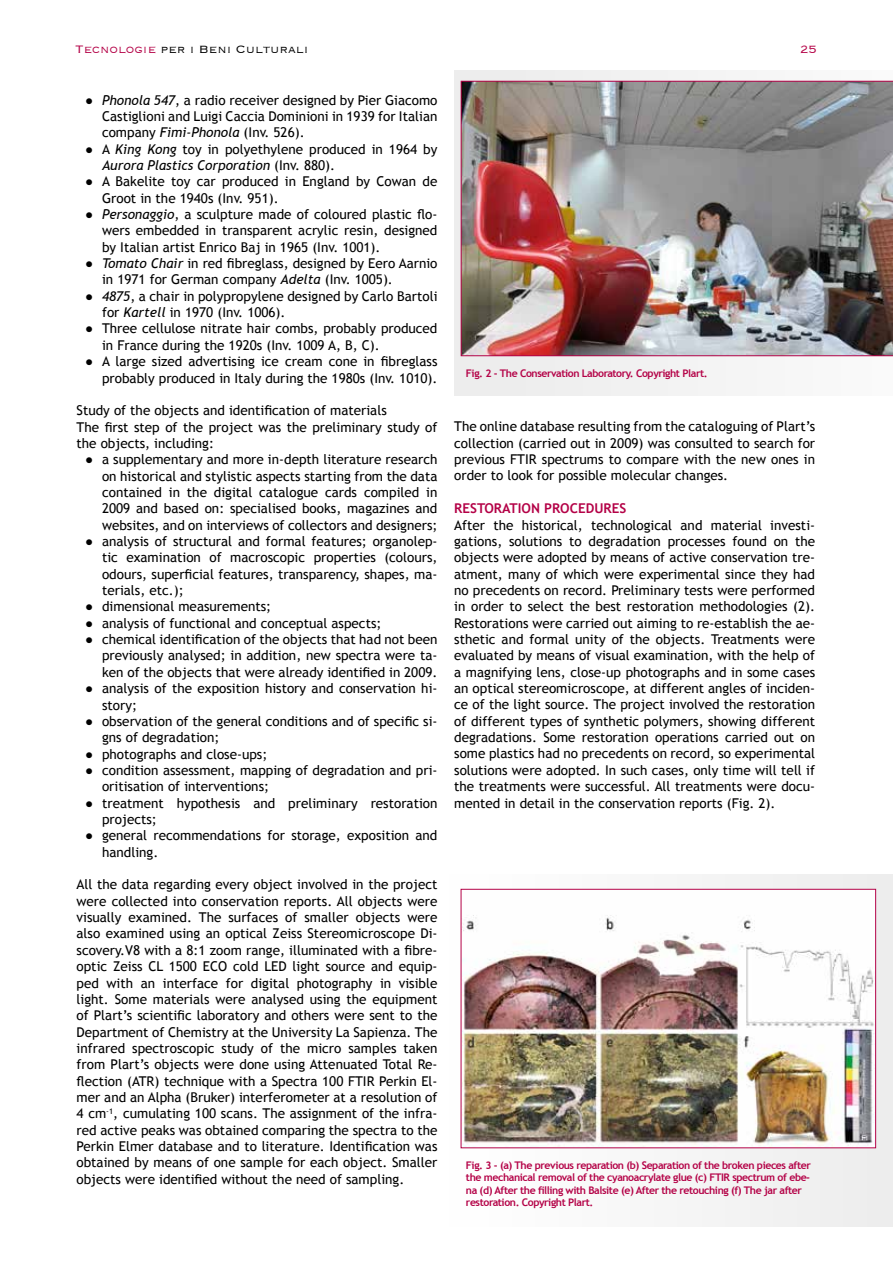
<style>
.page{position:relative;width:893px;height:1263px;background:#fff}
.page>*{position:absolute;margin:0;border:0;box-sizing:border-box;transform-origin:0 0}
.t1{font:300 14.1px "Copperplate";color:#000}
.t2{font:300 14.1px "Copperplate";color:#b40247}
.t3{font:13.5px/16.4px "Trebuchet MS";color:#000}
.t4{font:700 13.5px "Trebuchet MS";color:#b40247}
.t5{font:700 10.5px/12.6px "Trebuchet MS";letter-spacing:-.04em;color:#b40247}
.s1{color:#b40247}
.s2{font-family:"Arial"}
.s3{font-style:italic}
</style>
<div class="page">
<div style="left:454px;top:70px;width:439px;height:325px;background:#ededed"></div>
<img style="left:461px;top:81px;width:432px;height:275px">
<div style="left:450px;top:874px;width:443px;height:352px;background:#f8f8f8"></div>
<img style="left:463px;top:915px;width:411px;height:229px">
<div style="left:461px;top:889px;width:415px;height:259px;border:1px solid #b40247"></div>
<p class="t1" style="left:75px;top:40px;width:235px"><span class="s1">Tecnologie</span> per i Beni Culturali</p>
<p class="t2" style="left:800px;top:40px;width:19px">25</p>
<p class="t3" style="left:102px;top:92px;width:337px;text-align:justify;text-indent:-17px"><span class="s2">●</span> <span class="s3">Phonola 547</span>, a radio receiver designed by Pier Giacomo Castiglioni and Luigi Caccia Dominioni in 1939 for Italian company <span class="s3">Fimi-Phonola</span> (Inv. 526).</p>
<p class="t3" style="left:102px;top:141px;width:337px;text-indent:-17px"><span class="s2">●</span> A <span class="s3">King Kong</span> toy in polyethylene produced in 1964 by<br><span class="s3">Aurora Plastics Corporation</span> (Inv. 880).</p>
<p class="t3" style="left:102px;top:174px;width:337px;text-indent:-17px"><span class="s2">●</span> A Bakelite toy car produced in England by Cowan de<br>Groot in the 1940s (Inv. 951).</p>
<p class="t3" style="left:102px;top:206px;width:337px;text-align:justify;text-indent:-17px"><span class="s2">●</span> <span class="s3">Personaggio</span>, a sculpture made of coloured plastic flo&shy;wers embedded in transparent acrylic resin, designed by Italian artist Enrico Baj in 1965 (Inv. 1001).</p>
<p class="t3" style="left:102px;top:255px;width:337px;text-indent:-17px"><span class="s2">●</span> <span class="s3">Tomato Chair</span> in red fibreglass, designed by Eero Aarnio in 1971 for German company <span class="s3">Adelta</span> (Inv. 1005).</p>
<p class="t3" style="left:102px;top:288px;width:337px;text-indent:-17px"><span class="s2">●</span> <span class="s3">4875</span>, a chair in polypropylene designed by Carlo Bartoli for <span class="s3">Kartell</span> in 1970 (Inv. 1006).</p>
<p class="t3" style="left:102px;top:321px;width:337px;text-indent:-17px"><span class="s2">●</span> Three cellulose nitrate hair combs, probably produced in France during the 1920s (Inv. 1009 A, B, C).</p>
<p class="t3" style="left:85px;top:353px;width:354px;text-align:right"><span class="s2">●</span> A large sized advertising ice cream cone in fibreglass probably produced in Italy during the 1980s (Inv. 1010).</p>
<p class="t3" style="left:77px;top:402px;width:362px">Study of the objects and identification of materials<br>The first step of the project was the preliminary study of the objects, including:</p>
<p class="t3" style="left:102px;top:451px;width:337px;text-align:justify;text-indent:-17px"><span class="s2">●</span> a supplementary and more in-depth literature research on historical and stylistic aspects starting from the data contained in the digital catalogue cards compiled in 2009 and based on: specialised books, magazines and websites, and on interviews of collectors and designers;</p>
<p class="t3" style="left:102px;top:533px;width:337px;text-align:justify;text-indent:-17px"><span class="s2">●</span> analysis of structural and formal features; organolep&shy;tic examination of macroscopic properties (colours, odours, superficial features, transparency, shapes, ma&shy;terials, etc.);</p>
<p class="t3" style="left:85px;top:599px;width:188px"><span class="s2">●</span> dimensional measurements;</p>
<p class="t3" style="left:85px;top:615px;width:298px"><span class="s2">●</span> analysis of functional and conceptual aspects;</p>
<p class="t3" style="left:102px;top:631px;width:337px;text-align:justify;text-indent:-17px"><span class="s2">●</span> chemical identification of the objects that had not been previously analysed; in addition, new spectra were ta&shy;ken of the objects that were already identified in 2009.</p>
<p class="t3" style="left:102px;top:680px;width:337px;text-indent:-17px"><span class="s2">●</span> analysis of the exposition history and conservation hi&shy;story;</p>
<p class="t3" style="left:102px;top:713px;width:337px;text-indent:-17px"><span class="s2">●</span> observation of the general conditions and of specific si&shy;gns of degradation;</p>
<p class="t3" style="left:85px;top:746px;width:184px"><span class="s2">●</span> photographs and close-ups;</p>
<p class="t3" style="left:102px;top:762px;width:337px;text-indent:-17px"><span class="s2">●</span> condition assessment, mapping of degradation and pri&shy;oritisation of interventions;</p>
<p class="t3" style="left:102px;top:795px;width:337px;text-indent:-17px"><span class="s2">●</span> treatment hypothesis and preliminary restoration projects;</p>
<p class="t3" style="left:102px;top:827px;width:337px;text-indent:-17px"><span class="s2">●</span> general recommendations for storage, exposition and handling.</p>
<p class="t3" style="left:77px;top:877px;width:362px;text-align:justify">All the data regarding every object involved in the project were collected into conservation reports. All objects were visually examined. The surfaces of smaller objects were also examined using an optical Zeiss Stereomicroscope Di&shy;scovery.V8 with a 8:1 zoom range, illuminated with a fibre&shy;optic Zeiss CL 1500 ECO cold LED light source and equip&shy;ped with an interface for digital photography in visible light. Some materials were analysed using the equipment of Plart’s scientific laboratory and others were sent to the Department of Chemistry at the University La Sapienza. The infrared spectroscopic study of the micro samples taken from Plart’s objects were done using Attenuated Total Re&shy;flection (ATR) technique with a Spectra 100 FTIR Perkin El&shy;mer and an Alpha (Bruker) interferometer at a resolution of 4 cm<sup>-1</sup>, cumulating 100 scans. The assignment of the infra&shy;red active peaks was obtained comparing the spectra to the Perkin Elmer database and to literature. Identification was obtained by means of one sample for each object. Smaller objects were identified without the need of sampling.</p>
<p class="t5" style="left:466px;top:367px;width:243px">Fig. 2 - The Conservation Laboratory. Copyright Plart.</p>
<p class="t3" style="left:454px;top:419px;width:362px;text-align:justify">The online database resulting from the cataloguing of Plart’s collection (carried out in 2009) was consulted to search for previous FTIR spectrums to compare with the new ones in order to look for possible molecular changes.</p>
<p class="t4" style="left:454px;top:500px;width:174px">RESTORATION PROCEDURES</p>
<p class="t3" style="left:454px;top:517px;width:362px;text-align:justify">After the historical, technological and material investi&shy;gations, solutions to degradation processes found on the objects were adopted by means of active conservation tre&shy;atment, many of which were experimental since they had no precedents on record. Preliminary tests were performed in order to select the best restoration methodologies (2).<br>Restorations were carried out aiming to re-establish the ae&shy;sthetic and formal unity of the objects. Treatments were evaluated by means of visual examination, with the help of a magnifying lens, close-up photographs and in some cases an optical stereomicroscope, at different angles of inciden&shy;ce of the light source. The project involved the restoration of different types of synthetic polymers, showing different degradations. Some restoration operations carried out on some plastics had no precedents on record, so experimental solutions were adopted. In such cases, only time will tell if the treatments were successful. All treatments were docu&shy;mented in detail in the conservation reports (Fig. 2).</p>
<p class="t5" style="left:466px;top:1159px;width:346px">Fig. 3 - (a) The previous reparation (b) Separation of the broken pieces after the mechanical removal of the cyanoacrylate glue (c) FTIR spectrum of ebe&shy;na (d) After the filling with Balsite (e) After the retouching (f) The jar after restoration. Copyright Plart.</p>
</div>
